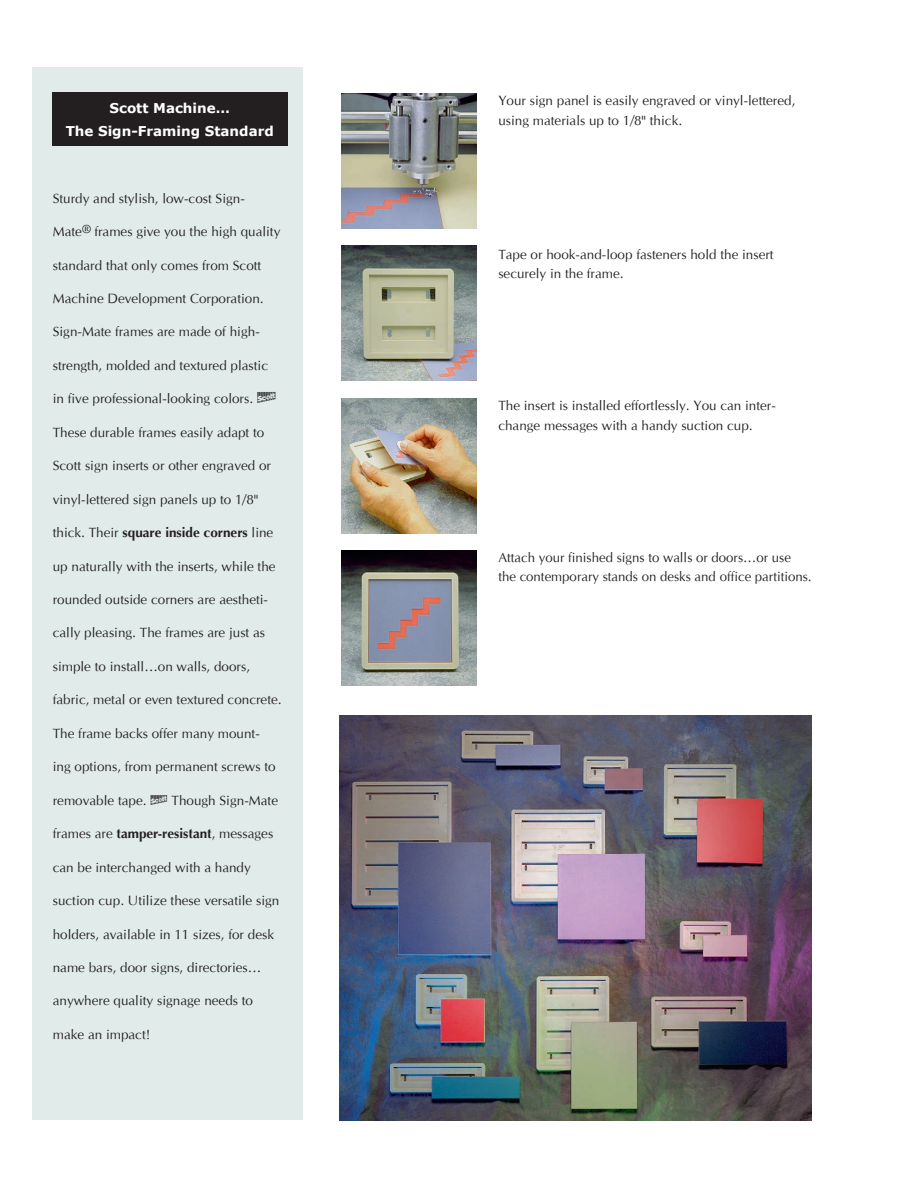
<style>
.page{position:relative;width:918px;height:1188px;background:#fff}
.page>*{position:absolute;margin:0;border:0;box-sizing:border-box;transform-origin:0 0}
.t1{font:13.5px/19.5px "Optima";color:#231f20}
.t2{font:700 13.5px "Verdana";color:#fff}
.t3{font:700 13.5px "Optima";color:#231f20}
.s1{font-family:"Scott Logo";font-size:15px}
.s2{font-weight:400}
.s3{font-family:"Scott Logo"}
.s4{font-weight:700}
</style>
<div class="page">
<div style="left:32px;top:68px;width:270px;height:1052px;background:#e0ebea"></div>
<div style="left:52px;top:92px;width:235px;height:54px;background:#231f20"></div>
<img style="left:341px;top:93px;width:135px;height:135px">
<img style="left:341px;top:246px;width:135px;height:135px">
<img style="left:341px;top:398px;width:135px;height:135px">
<img style="left:341px;top:551px;width:135px;height:135px">
<img style="left:339px;top:715px;width:473px;height:405px">
<p class="t2" style="left:110px;top:99px;width:122px">Scott Machine…</p>
<p class="t2" style="left:66px;top:121px;width:210px">The Sign-Framing Standard</p>
<p class="t1" style="left:53px;top:188px;width:194px">Sturdy and stylish, low-cost Sign-</p>
<p class="t1" style="left:53px;top:222px;width:229px">Mate<sup>®</sup> frames give you the high quality</p>
<p class="t1" style="left:53px;top:255px;width:210px">standard that only comes from Scott</p>
<p class="t1" style="left:53px;top:289px;width:212px">Machine Development Corporation.</p>
<p class="t1" style="left:53px;top:322px;width:209px">Sign-Mate frames are made of high-</p>
<p class="t1" style="left:53px;top:356px;width:217px">strength, molded and textured plastic</p>
<p class="t1" style="left:53px;top:389px;width:225px">in five professional-looking colors. <span class="s1">S</span></p>
<p class="t1" style="left:53px;top:422px;width:213px">These durable frames easily adapt to</p>
<p class="t1" style="left:53px;top:456px;width:220px">Scott sign inserts or other engraved or</p>
<p class="t1" style="left:53px;top:489px;width:207px">vinyl-lettered sign panels up to 1/8"</p>
<p class="t3" style="left:53px;top:525px;width:222px"><span class="s2">thick. Their</span> square inside corners <span class="s2">line</span></p>
<p class="t1" style="left:53px;top:556px;width:224px">up naturally with the inserts, while the</p>
<p class="t1" style="left:53px;top:590px;width:217px">rounded outside corners are aestheti-</p>
<p class="t1" style="left:53px;top:623px;width:214px">cally pleasing. The frames are just as</p>
<p class="t1" style="left:53px;top:657px;width:199px">simple to install…on walls, doors,</p>
<p class="t1" style="left:53px;top:690px;width:230px">fabric, metal or even textured concrete.</p>
<p class="t1" style="left:53px;top:724px;width:209px">The frame backs offer many mount-</p>
<p class="t1" style="left:53px;top:757px;width:224px">ing options, from permanent screws to</p>
<p class="t1" style="left:53px;top:790px;width:227px">removable tape. <span class="s3">S</span> Though Sign-Mate</p>
<p class="t1" style="left:53px;top:824px;width:222px">frames are <span class="s4">tamper-resistant</span>, messages</p>
<p class="t1" style="left:53px;top:857px;width:200px">can be interchanged with a handy</p>
<p class="t1" style="left:53px;top:891px;width:228px">suction cup. Utilize these versatile sign</p>
<p class="t1" style="left:53px;top:924px;width:223px">holders, available in 11 sizes, for desk</p>
<p class="t1" style="left:53px;top:958px;width:210px">name bars, door signs, directories…</p>
<p class="t1" style="left:53px;top:991px;width:202px">anywhere quality signage needs to</p>
<p class="t1" style="left:53px;top:1025px;width:99px">make an impact!</p>
<p class="t1" style="left:498px;top:91px;width:299px">Your sign panel is easily engraved or vinyl-lettered, using materials up to 1/8" thick.</p>
<p class="t1" style="left:498px;top:245px;width:277px">Tape or hook-and-loop fasteners hold the insert securely in the frame.</p>
<p class="t1" style="left:498px;top:396px;width:279px">The insert is installed effortlessly. You can inter&shy;change messages with a handy suction cup.</p>
<p class="t1" style="left:498px;top:548px;width:315px">Attach your finished signs to walls or doors…or use the contemporary stands on desks and office partitions.</p>
</div>
